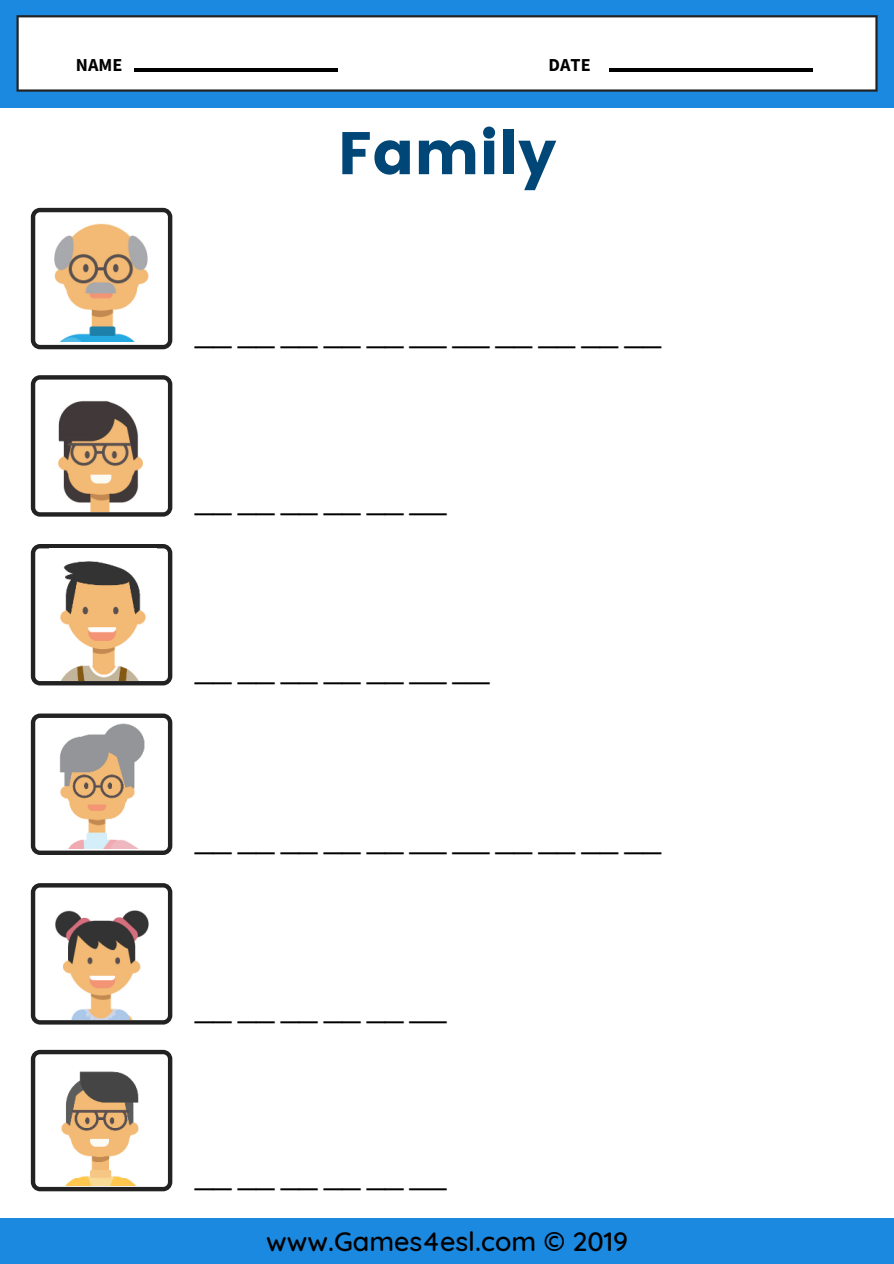
<style>
.page{position:relative;width:894px;height:1264px;background:#fff}
.page>*{position:absolute;margin:0;border:0;box-sizing:border-box;transform-origin:0 0}
.t1{font:60px "Poppins";color:#004777}
.t2{font:500 27px "Quicksand";color:#000}
.t3{font:24.9px "Alata";color:#000}
.t4{font:700 18.15px "Source Sans Pro";color:#000}
</style>
<div class="page">
<div style="left:0;top:0;width:893px;height:107px;background:#1b89e0"></div>
<div style="left:18px;top:16px;width:858px;height:75px;background:#fff"></div>
<hr style="left:16px;top:17px;width:3px;height:72px;background:#222">
<hr style="left:875px;top:17px;width:2px;height:72px;background:#222">
<hr style="left:19px;top:89px;width:856px;height:3px;background:#222">
<hr style="left:19px;top:15px;width:856px;height:2px;background:#222">
<hr style="left:134px;top:69px;width:204px;height:2px;background:#000">
<hr style="left:608px;top:69px;width:204px;height:2px;background:#000">
<svg style="left:31px;top:208px;width:141px;height:141px"></svg>
<img style="left:46px;top:217px;width:113px;height:124px">
<div style="left:0;top:1218px;width:893px;height:45px;background:#1b89e0"></div>
<svg style="left:31px;top:375px;width:141px;height:141px"></svg>
<svg style="left:31px;top:544px;width:141px;height:141px"></svg>
<svg style="left:31px;top:713px;width:141px;height:142px"></svg>
<svg style="left:31px;top:883px;width:141px;height:141px"></svg>
<svg style="left:31px;top:1049px;width:141px;height:142px"></svg>
<img style="left:43px;top:393px;width:117px;height:118px">
<img style="left:49px;top:548px;width:107px;height:132px">
<img style="left:51px;top:903px;width:99px;height:116px">
<img style="left:53px;top:720px;width:95px;height:128px">
<img style="left:55px;top:1062px;width:92px;height:122px">
<p class="t4" style="left:76px;top:53px;width:48px">NAME</p>
<p class="t4" style="left:548px;top:53px;width:44px">DATE</p>
<h1 class="t1" style="left:338px;top:118px;width:220px">Family</h1>
<p class="t3" style="left:195px;top:313px;width:468px">__ __ __ __ __ __ __ __ __ __ __</p>
<p class="t3" style="left:195px;top:480px;width:253px">__ __ __ __ __ __</p>
<p class="t3" style="left:195px;top:649px;width:296px">__ __ __ __ __ __ __</p>
<p class="t3" style="left:195px;top:818px;width:468px">__ __ __ __ __ __ __ __ __ __ __</p>
<p class="t3" style="left:195px;top:988px;width:253px">__ __ __ __ __ __</p>
<p class="t3" style="left:195px;top:1154px;width:253px">__ __ __ __ __ __</p>
<p class="t2" style="left:266px;top:1219px;width:363px">www.Games4esl.com © 2019</p>
</div>
